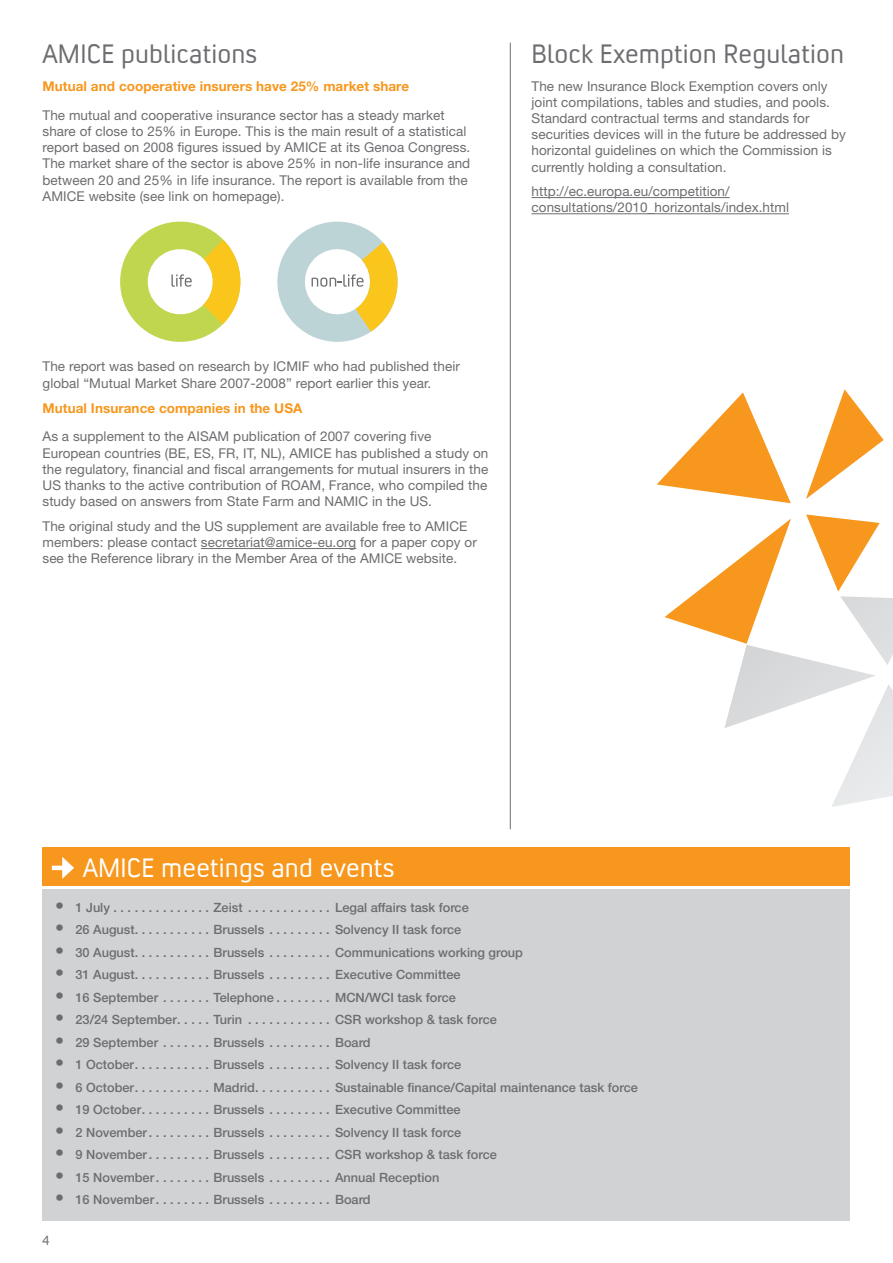
<style>
.page{position:relative;width:893px;height:1263px;background:#fff}
.page>*{position:absolute;margin:0;border:0;box-sizing:border-box;transform-origin:0 0}
.t1{font:27px "Convection";letter-spacing:.005em;color:#6c6d70}
.t2{font:27px "Convection";letter-spacing:.005em;color:#fff}
.t3{font:13.5px/16.2px "Helvetica Neue LT Std";letter-spacing:.005em;color:#6c6d70}
.t4{font:700 13.5px "Helvetica Neue LT Std";letter-spacing:.005em;color:#f7971d}
.t5{font:13.5px "Convection";color:#6c6d70}
.t6{font:500 12.75px "Helvetica Neue LT Std";color:#6c6d70}
.s1{font-size:18px}
</style>
<div class="page">
<hr style="left:510px;top:43px;width:1px;height:786px;background:#6c6d70">
<div style="left:43px;top:889px;width:807px;height:331px;background:#d1d2d4"></div>
<div style="left:43px;top:847px;width:807px;height:39px;background:#f7971d"></div>
<hr style="left:52px;top:866px;width:14px;height:4px;background:#fff">
<svg style="left:62px;top:857px;width:12px;height:22px"></svg>
<hr style="left:201px;top:548px;width:155px;height:1px;background:#6c6d70">
<svg style="left:657px;top:392px;width:134px;height:111px"></svg>
<svg style="left:806px;top:389px;width:78px;height:110px"></svg>
<svg style="left:664px;top:514px;width:229px;height:293px"></svg>
<svg style="left:120px;top:221px;width:121px;height:121px"></svg>
<svg style="left:277px;top:221px;width:121px;height:121px"></svg>
<hr style="left:531px;top:197px;width:199px;height:1px;background:#6c6d70">
<hr style="left:531px;top:213px;width:258px;height:1px;background:#6c6d70">
<h1 class="t1" style="left:43px;top:36px;width:216px">AMICE publications</h1>
<p class="t4" style="left:43px;top:78px;width:368px">Mutual and cooperative insurers have 25% market share</p>
<p class="t3" style="left:43px;top:107px;width:429px">The mutual and cooperative insurance sector has a steady market share of close to 25% in Europe. This is the main result of a statistical report based on 2008 figures issued by AMICE at its Genoa Congress.<br>The market share of the sector is above 25% in non-life insurance and between 20 and 25% in life insurance. The report is available from the AMICE website (see link on homepage).</p>
<h1 class="t1" style="left:531px;top:36px;width:314px">Block Exemption Regulation</h1>
<p class="t3" style="left:531px;top:77px;width:316px">The new Insurance Block Exemption covers only joint compilations, tables and studies, and pools.<br>Standard contractual terms and standards for securities devices will in the future be addressed by horizontal guidelines on which the Commission is currently holding a consultation.</p>
<p class="t3" style="left:531px;top:183px;width:259px">http://ec.europa.eu/competition/ consultations/2010_horizontals/index.html</p>
<p class="t3" style="left:43px;top:358px;width:419px">The report was based on research by ICMIF who had published their global “Mutual Market Share 2007-2008” report earlier this year.</p>
<p class="t4" style="left:43px;top:399px;width:261px">Mutual Insurance companies in the USA</p>
<p class="t3" style="left:43px;top:428px;width:447px">As a supplement to the AISAM publication of 2007 covering five European countries (BE, ES, FR, IT, NL), AMICE has published a study on the regulatory, financial and fiscal arrangements for mutual insurers in the US thanks to the active contribution of ROAM, France, who compiled the study based on answers from State Farm and NAMIC in the US.</p>
<p class="t3" style="left:43px;top:518px;width:436px">The original study and the US supplement are available free to AMICE members: please contact secretariat@amice-eu.org for a paper copy or see the Reference library in the Member Area of the AMICE website.</p>
<h1 class="t2" style="left:83px;top:850px;width:313px">AMICE meetings and events</h1>
<p class="t6" style="left:55px;top:899px;width:415px"><span class="s1">•</span> 1July ..............Zeist ............ Legalaffairstaskforce</p>
<p class="t6" style="left:55px;top:922px;width:84px"><span class="s1">•</span> 26 August...........</p>
<p class="t6" style="left:214px;top:922px;width:249px">Brussels . . . . . . . . . Solvency II task force</p>
<p class="t6" style="left:55px;top:944px;width:84px"><span class="s1">•</span> 30 August...........</p>
<p class="t6" style="left:214px;top:944px;width:311px">Brussels . . . . . . . . . Communications working group</p>
<p class="t6" style="left:55px;top:967px;width:84px"><span class="s1">•</span> 31 August...........</p>
<p class="t6" style="left:214px;top:967px;width:249px">Brussels . . . . . . . . . Executive Committee</p>
<p class="t6" style="left:55px;top:989px;width:402px"><span class="s1">•</span> 16 September . . . . . . . Telephone . . . . . . . . MCN/WCI task force</p>
<p class="t6" style="left:55px;top:1012px;width:443px"><span class="s1">•</span> 23/24 September . . . . . Turin . . . . . . . . . . . . CSR workshop &amp; task force</p>
<p class="t6" style="left:55px;top:1034px;width:317px"><span class="s1">•</span> 29 September . . . . . . . Brussels . . . . . . . . . Board</p>
<p class="t6" style="left:55px;top:1057px;width:407px"><span class="s1">•</span> 1 October . . . . . . . . . . . Brussels . . . . . . . . . Solvency II task force</p>
<p class="t6" style="left:55px;top:1079px;width:584px"><span class="s1">•</span> 6 October . . . . . . . . . . . Madrid . . . . . . . . . . . Sustainable finance/Capital maintenance task force</p>
<p class="t6" style="left:55px;top:1102px;width:407px"><span class="s1">•</span> 19 October . . . . . . . . . . Brussels . . . . . . . . . Executive Committee</p>
<p class="t6" style="left:55px;top:1124px;width:407px"><span class="s1">•</span> 2 November . . . . . . . . . Brussels . . . . . . . . . Solvency II task force</p>
<p class="t6" style="left:55px;top:1147px;width:443px"><span class="s1">•</span> 9 November . . . . . . . . . Brussels . . . . . . . . . CSR workshop &amp; task force</p>
<p class="t6" style="left:55px;top:1169px;width:386px"><span class="s1">•</span> 15 November . . . . . . . . Brussels . . . . . . . . . Annual Reception</p>
<p class="t6" style="left:55px;top:1192px;width:317px"><span class="s1">•</span> 16 November . . . . . . . . Brussels . . . . . . . . . Board</p>
<p class="t5" style="left:43px;top:1231px;width:8px">4</p>
</div>
